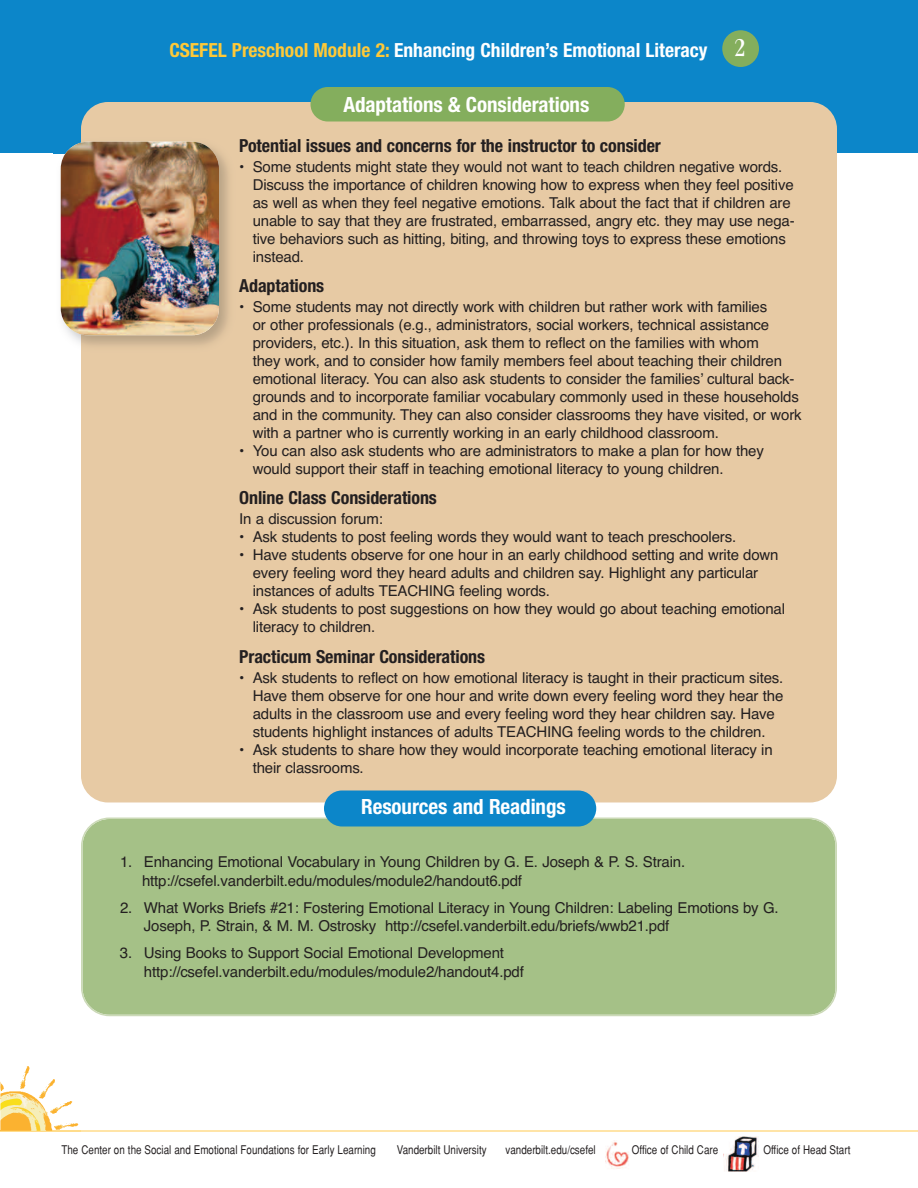
<style>
.page{position:relative;width:918px;height:1188px;background:#fff}
.page>*{position:absolute;margin:0;border:0;box-sizing:border-box;transform-origin:0 0}
.t1{font:700 condensed 21px "Helvetica Neue";letter-spacing:-.005em;color:#fff}
.t2{font:700 condensed 19.5px "Helvetica Neue";color:#fff}
.t3{font:700 condensed 18px "Helvetica Neue";letter-spacing:-.005em;color:#231f20}
.t4{font:15px/18px "Helvetica";letter-spacing:-.01em;color:#231f20}
.t5{font:condensed 12px "Helvetica";color:#231f20}
.s1{color:#ffc938}
.s2{font-family:"Garamond";font-weight:400;font-size:26.7px}
</style>
<div class="page">
<div style="left:0;top:0;width:918px;height:153px;background:#0c86c9"></div>
<div style="left:722px;top:30px;width:37px;height:37px;background:#84ae5d;border-radius:50%"></div>
<div style="left:81px;top:102px;width:756px;height:700px;background:#e7caa4;border-radius:27px"></div>
<div style="left:81px;top:818px;width:756px;height:198px;background:#a5c187"></div>
<div style="left:324px;top:790px;width:272px;height:36px;background:#0c86c9;border-radius:18px"></div>
<img style="left:54px;top:141px;width:175px;height:205px">
<img style="left:61px;top:142px;width:158px;height:193px;border-radius:27px">
<div style="left:310px;top:87px;width:315px;height:35px;background:#84ae5d;border-radius:17px"></div>
<hr style="left:0;top:1130px;width:918px;height:2px;background:#ffdc8b">
<img style="left:0;top:1066px;width:79px;height:64px">
<img style="left:0;top:1130px;width:52px;height:1px">
<img style="left:605px;top:1142px;width:24px;height:27px">
<img style="left:725px;top:1137px;width:34px;height:35px">
<h2 class="t2" style="left:169px;top:43px;width:578px"><span class="s1">CSEFEL Preschool Module 2:</span> Enhancing Children’s Emotional Literacy <span class="s2">2</span></h2>
<h1 class="t1" style="left:344px;top:92px;width:247px">Adaptations &amp; Considerations</h1>
<p class="t3" style="left:239px;top:139px;width:423px">Potential issues and concerns for the instructor to consider</p>
<p class="t4" style="left:253px;top:157px;width:544px;text-indent:-14px">• Some students might state they would not want to teach children negative words.<br>Discuss the importance of children knowing how to express when they feel positive as well as when they feel negative emotions. Talk about the fact that if children are unable to say that they are frustrated, embarrassed, angry etc. they may use nega&shy;tive behaviors such as hitting, biting, and throwing toys to express these emotions instead.</p>
<p class="t3" style="left:239px;top:279px;width:87px">Adaptations</p>
<p class="t4" style="left:253px;top:298px;width:550px;text-indent:-14px">• Some students may not directly work with children but rather work with families<br>or other professionals (e.g., administrators, social workers, technical assistance providers, etc.). In this situation, ask them to reflect on the families with whom<br>they work, and to consider how family members feel about teaching their children emotional literacy. You can also ask students to consider the familiesʼ cultural back&shy;grounds and to incorporate familiar vocabulary commonly used in these households and in the community. They can also consider classrooms they have visited, or work with a partner who is currently working in an early childhood classroom.</p>
<p class="t4" style="left:253px;top:442px;width:513px;text-indent:-14px">• You can also ask students who are administrators to make a plan for how they would support their staff in teaching emotional literacy to young children.</p>
<p class="t3" style="left:239px;top:492px;width:199px">Online Class Considerations</p>
<p class="t4" style="left:239px;top:510px;width:145px">In a discussion forum:</p>
<p class="t4" style="left:239px;top:528px;width:499px">• Ask students to post feeling words they would want to teach preschoolers.</p>
<p class="t4" style="left:253px;top:546px;width:527px;text-indent:-14px">• Have students observe for one hour in an early childhood setting and write down every feeling word they heard adults and children say. Highlight any particular instances of adults TEACHING feeling words.</p>
<p class="t4" style="left:253px;top:600px;width:534px;text-indent:-14px">• Ask students to post suggestions on how they would go about teaching emotional literacy to children.</p>
<p class="t3" style="left:239px;top:650px;width:247px">Practicum Seminar Considerations</p>
<p class="t4" style="left:253px;top:669px;width:532px;text-indent:-13px">• Ask students to reflect on how emotional literacy is taught in their practicum sites.<br>Have them observe for one hour and write down every feeling word they hear the adults in the classroom use and every feeling word they hear children say. Have students highlight instances of adults TEACHING feeling words to the children.</p>
<p class="t4" style="left:253px;top:741px;width:522px;text-indent:-14px">• Ask students to share how they would incorporate teaching emotional literacy in their classrooms.</p>
<h1 class="t1" style="left:361px;top:794px;width:206px">Resources and Readings</h1>
<p class="t4" style="left:142px;top:852px;width:545px;line-height:18.6px;text-indent:-22px">1. Enhancing Emotional Vocabulary in Young Children by G. E. Joseph &amp; P. S. Strain. http://csefel.vanderbilt.edu/modules/module2/handout6.pdf</p>
<p class="t4" style="left:144px;top:898px;width:636px;line-height:18.6px;text-indent:-24px">2. What Works Briefs #21: Fostering Emotional Literacy in Young Children: Labeling Emotions by G.<br>Joseph, P. Strain, &amp; M. M. Ostrosky http://csefel.vanderbilt.edu/briefs/wwb21.pdf</p>
<p class="t4" style="left:144px;top:944px;width:382px;line-height:18.6px;text-indent:-24px">3. Using Books to Support Social Emotional Development http://csefel.vanderbilt.edu/modules/module2/handout4.pdf</p>
<p class="t5" style="left:62px;top:1143px;width:316px">The Center on the Social and Emotional Foundations for Early Learning</p>
<p class="t5" style="left:397px;top:1143px;width:91px">Vanderbilt University</p>
<p class="t5" style="left:506px;top:1143px;width:92px">vanderbilt.edu/csefel</p>
<p class="t5" style="left:632px;top:1143px;width:88px">Office of Child Care</p>
<p class="t5" style="left:763px;top:1143px;width:89px">Office of Head Start</p>
</div>
